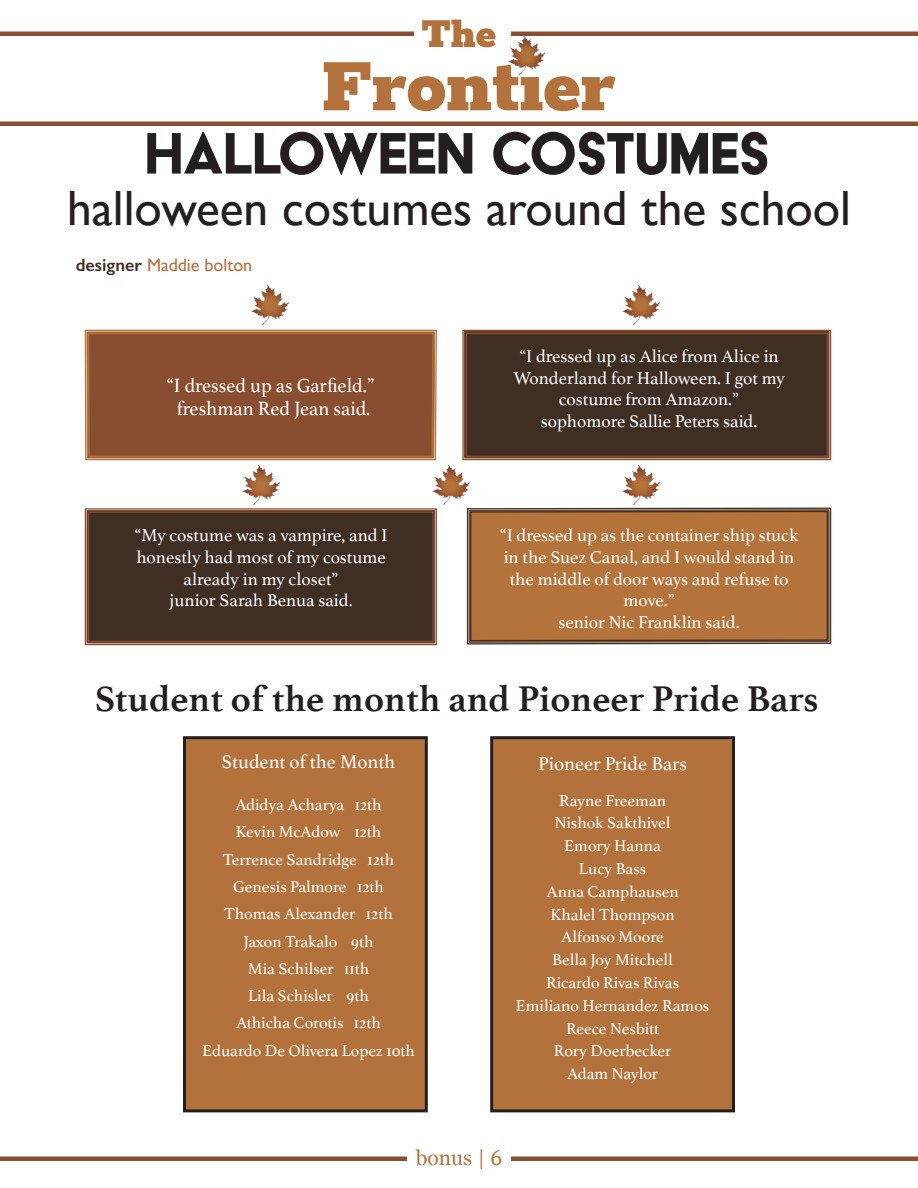
<style>
.page{position:relative;width:918px;height:1188px;background:#fff}
.page>*{position:absolute;margin:0;border:0;box-sizing:border-box;transform-origin:0 0}
.t1{font:900 82.5px "Rokkitt";color:#b3723c}
.t2{font:67.5px "Acier BAT Display Solid";color:#231f20}
.t3{font:49.5px "Gill Sans";color:#231f20}
.t4{font:900 45px "Rokkitt";color:#b3723c}
.t5{font:700 37.5px "Athelas";color:#231f20}
.t6{font:21px "Georgia";color:#b3723c}
.t7{font:20.25px "Athelas";color:#fff;scale:.96 1}
.t8{font:19.5px "Athelas";color:#fff}
.t9{font:18px/21.6px "Athelas";color:#fff;text-align:center}
.t10{font:18px "Gill Sans";color:#b3723c}
.t11{font:16.5px "Athelas";color:#fff}
.s1{font-weight:600;color:#3f2e24}
</style>
<div class="page">
<hr style="left:0;top:32px;width:414px;height:4px;background:#894e30">
<hr style="left:511px;top:32px;width:407px;height:4px;background:#894e30">
<hr style="left:0;top:122px;width:918px;height:4px;background:#894e30">
<div style="left:0;top:1156px;width:407px;height:5px;background:#894e30"></div>
<div style="left:511px;top:1156px;width:407px;height:5px;background:#894e30"></div>
<img style="left:508px;top:36px;width:37px;height:39px">
<div style="left:184px;top:738px;width:242px;height:373px;background:#b3723c"></div>
<div style="left:183px;top:736px;width:245px;height:376px;border:3px solid #231f20"></div>
<div style="left:492px;top:738px;width:242px;height:373px;background:#b3723c"></div>
<div style="left:490px;top:736px;width:245px;height:376px;border:3px solid #231f20"></div>
<svg style="left:84px;top:329px;width:353px;height:132px;background:#d0a985"></svg>
<svg style="left:86px;top:331px;width:349px;height:128px"></svg>
<div style="left:87px;top:332px;width:347px;height:126px;background:#894d2f"></div>
<svg style="left:462px;top:329px;width:370px;height:132px;background:#48352b"></svg>
<div style="left:464px;top:332px;width:365px;height:126px;border:1px solid #894d2f"></div>
<div style="left:466px;top:333px;width:362px;height:124px;border:1px solid #894d2f"></div>
<svg style="left:466px;top:507px;width:366px;height:138px;background:#928982"></svg>
<div style="left:469px;top:510px;width:360px;height:132px;background:#b3733a"></div>
<div style="left:84px;top:508px;width:353px;height:138px;background:#3f2e24"></div>
<div style="left:87px;top:510px;width:348px;height:133px;border:1px solid #894d2f"></div>
<div style="left:88px;top:512px;width:346px;height:130px;border:1px solid #894d2f"></div>
<img style="left:252px;top:286px;width:36px;height:39px">
<img style="left:623px;top:286px;width:37px;height:39px">
<img style="left:432px;top:465px;width:37px;height:39px">
<img style="left:242px;top:465px;width:37px;height:39px">
<img style="left:623px;top:465px;width:37px;height:39px">
<p class="t4" style="left:421px;top:-3px;width:77px">The</p>
<p class="t1" style="left:320px;top:19px;width:297px">Frontier</p>
<p class="t2" style="left:145px;top:118px;width:626px">HALLOWEEN COSTUMES</p>
<p class="t3" style="left:67px;top:179px;width:785px">halloween costumes around the school</p>
<p class="t10" style="left:76px;top:254px;width:178px"><span class="s1">designer</span> Maddie bolton</p>
<p class="t7" style="left:167px;top:369px;width:218px">“I dressed up as Garfield.”</p>
<p class="t7" style="left:177px;top:392px;width:203px">freshman Red Jean said.</p>
<p class="t9" style="left:135px;top:524px;width:254px">“My costume was a vampire, and I honestly had most of my costume already in my closet”</p>
<p class="t9" style="left:170px;top:589px;width:184px">junior Sarah Benua said.</p>
<p class="t9" style="left:513px;top:345px;width:273px">“I dressed up as Alice from Alice in<br>Wonderland for Halloween. I got my costume from Amazon.”</p>
<p class="t9" style="left:541px;top:410px;width:218px">sophomore Sallie Peters said.</p>
<p class="t9" style="left:500px;top:524px;width:300px">“I dressed up as the container ship stuck in the Suez Canal, and I would stand in the middle of door ways and refuse to move.”</p>
<p class="t9" style="left:558px;top:611px;width:183px">senior Nic Franklin said.</p>
<p class="t5" style="left:95px;top:668px;width:724px">Student of the month and Pioneer Pride Bars</p>
<p class="t8" style="left:222px;top:746px;width:175px">Student of the Month</p>
<p class="t11" style="left:235px;top:792px;width:148px">Adidya Acharya 12th</p>
<p class="t11" style="left:236px;top:819px;width:147px">Kevin McAdow 12th</p>
<p class="t11" style="left:223px;top:846px;width:173px">Terrence Sandridge 12th</p>
<p class="t11" style="left:233px;top:873px;width:152px">Genesis Palmore 12th</p>
<p class="t11" style="left:224px;top:901px;width:170px">Thomas Alexander 12th</p>
<p class="t11" style="left:243px;top:928px;width:132px">Jaxon Trakalo 9th</p>
<p class="t11" style="left:248px;top:955px;width:123px">Mia Schilser 11th</p>
<p class="t11" style="left:248px;top:983px;width:123px">Lila Schisler 9th</p>
<p class="t11" style="left:236px;top:1010px;width:146px">Athicha Corotis 12th</p>
<p class="t11" style="left:202px;top:1037px;width:214px">Eduardo De Olivera Lopez 10th</p>
<p class="t8" style="left:538px;top:748px;width:150px">Pioneer Pride Bars</p>
<p class="t11" style="left:559px;top:787px;width:109px">Rayne Freeman</p>
<p class="t11" style="left:555px;top:810px;width:117px">Nishok Sakthivel</p>
<p class="t11" style="left:564px;top:833px;width:98px">Emory Hanna</p>
<p class="t11" style="left:579px;top:855px;width:69px">Lucy Bass</p>
<p class="t11" style="left:546px;top:878px;width:134px">Anna Camphausen</p>
<p class="t11" style="left:551px;top:901px;width:126px">Khalel Thompson</p>
<p class="t11" style="left:561px;top:924px;width:104px">Alfonso Moore</p>
<p class="t11" style="left:552px;top:947px;width:122px">Bella Joy Mitchell</p>
<p class="t11" style="left:546px;top:969px;width:135px">Ricardo Rivas Rivas</p>
<p class="t11" style="left:516px;top:992px;width:195px">Emiliano Hernandez Ramos</p>
<p class="t11" style="left:566px;top:1015px;width:95px">Reece Nesbitt</p>
<p class="t11" style="left:554px;top:1038px;width:119px">Rory Doerbecker</p>
<p class="t11" style="left:567px;top:1061px;width:93px">Adam Naylor</p>
<p class="t6" style="left:416px;top:1142px;width:88px">bonus | 6</p>
</div>
